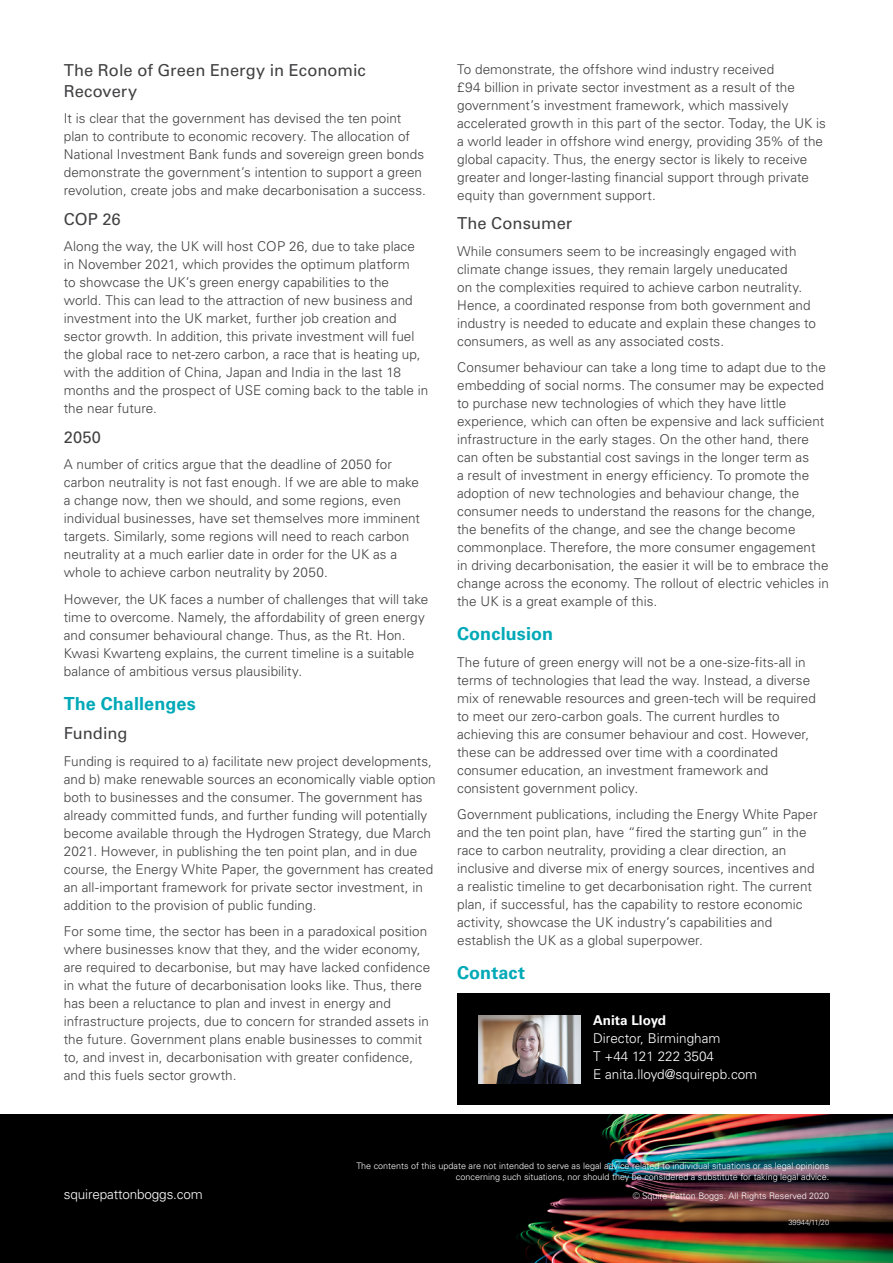
<style>
.page{position:relative;width:893px;height:1263px;background:#fff}
.page>*{position:absolute;margin:0;border:0;box-sizing:border-box;transform-origin:0 0}
.Body{font:700 18px "Univers LTCYR 65";letter-spacing:.005em;color:#00a9b7}
.Body-2{font:16.5px/21px "Univers LTCYR 55 Roman";color:#414042}
.Body-3{font:300 13.5px/18px "Univers LTCYR 45";letter-spacing:.005em;color:#414042}
.Contact{font:300 13.5px/18px "Univers LTCYR 45";color:#fff}
.t1{font:300 9px/10.8px "Univers LTCYR 45";color:#fff;text-align:right}
.t2{font:300 7.5px "Univers LTCYR 45";color:#fff}
.s1{font-family:"Univers LTCYR 65";font-weight:700}
</style>
<div class="page">
<div style="left:0;top:1114px;width:893px;height:149px;background:#000"></div>
<img style="left:516px;top:1114px;width:377px;height:149px">
<div style="left:457px;top:994px;width:372px;height:111px;background:#000"></div>
<img style="left:478px;top:1015px;width:102px;height:68px">
<p class="Body-2" style="left:64px;top:59px;width:304px">The Role of Green Energy in Economic<br>Recovery</p>
<p class="Body-3" style="left:64px;top:109px;width:364px">It is clear that the government has devised the ten point plan to contribute to economic recovery. The allocation of National Investment Bank funds and sovereign green bonds demonstrate the government’s intention to support a green revolution, create jobs and make decarbonisation a success.</p>
<p class="Body-2" style="left:64px;top:208px;width:58px">COP 26</p>
<p class="Body-3" style="left:64px;top:237px;width:366px">Along the way, the UK will host COP 26, due to take place in November 2021, which provides the optimum platform<br>to showcase the UK’s green energy capabilities to the world. This can lead to the attraction of new business and investment into the UK market, further job creation and sector growth. In addition, this private investment will fuel the global race to net-zero carbon, a race that is heating up, with the addition of China, Japan and India in the last 18 months and the prospect of USE coming back to the table in the near future.</p>
<p class="Body-2" style="left:64px;top:426px;width:39px">2050</p>
<p class="Body-3" style="left:64px;top:455px;width:358px">A number of critics argue that the deadline of 2050 for carbon neutrality is not fast enough. If we are able to make a change now, then we should, and some regions, even individual businesses, have set themselves more imminent targets. Similarly, some regions will need to reach carbon neutrality at a much earlier date in order for the UK as a whole to achieve carbon neutrality by 2050.</p>
<p class="Body-3" style="left:64px;top:590px;width:366px">However, the UK faces a number of challenges that will take time to overcome. Namely, the affordability of green energy and consumer behavioural change. Thus, as the Rt. Hon.<br>Kwasi Kwarteng explains, the current timeline is a suitable balance of ambitious versus plausibility.</p>
<p class="Body" style="left:64px;top:691px;width:133px">The Challenges</p>
<p class="Body-2" style="left:64px;top:722px;width:65px">Funding</p>
<p class="Body-3" style="left:64px;top:752px;width:374px">Funding is required to a) facilitate new project developments, and b) make renewable sources an economically viable option both to businesses and the consumer. The government has already committed funds, and further funding will potentially become available through the Hydrogen Strategy, due March 2021. However, in publishing the ten point plan, and in due course, the Energy White Paper, the government has created an all-important framework for private sector investment, in addition to the provision of public funding.</p>
<p class="Body-3" style="left:64px;top:922px;width:368px">For some time, the sector has been in a paradoxical position where businesses know that they, and the wider economy, are required to decarbonise, but may have lacked confidence in what the future of decarbonisation looks like. Thus, there has been a reluctance to plan and invest in energy and infrastructure projects, due to concern for stranded assets in the future. Government plans enable businesses to commit to, and invest in, decarbonisation with greater confidence, and this fuels sector growth.</p>
<p class="Body-3" style="left:457px;top:59px;width:370px">To demonstrate, the offshore wind industry received<br>£94 billion in private sector investment as a result of the government’s investment framework, which massively accelerated growth in this part of the sector. Today, the UK is a world leader in offshore wind energy, providing 35% of the global capacity. Thus, the energy sector is likely to receive greater and longer-lasting financial support through private equity than government support.</p>
<p class="Body-2" style="left:457px;top:212px;width:117px">The Consumer</p>
<p class="Body-3" style="left:457px;top:241px;width:360px">While consumers seem to be increasingly engaged with climate change issues, they remain largely uneducated<br>on the complexities required to achieve carbon neutrality.<br>Hence, a coordinated response from both government and industry is needed to educate and explain these changes to consumers, as well as any associated costs.</p>
<p class="Body-3" style="left:457px;top:358px;width:373px">Consumer behaviour can take a long time to adapt due to the embedding of social norms. The consumer may be expected to purchase new technologies of which they have little experience, which can often be expensive and lack sufficient infrastructure in the early stages. On the other hand, there can often be substantial cost savings in the longer term as<br>a result of investment in energy efficiency. To promote the adoption of new technologies and behaviour change, the consumer needs to understand the reasons for the change, the benefits of the change, and see the change become commonplace. Therefore, the more consumer engagement in driving decarbonisation, the easier it will be to embrace the change across the economy. The rollout of electric vehicles in the UK is a great example of this.</p>
<p class="Body" style="left:457px;top:621px;width:97px">Conclusion</p>
<p class="Body-3" style="left:457px;top:652px;width:360px">The future of green energy will not be a one-size-fits-all in terms of technologies that lead the way. Instead, a diverse mix of renewable resources and green-tech will be required to meet our zero-carbon goals. The current hurdles to achieving this are consumer behaviour and cost. However, these can be addressed over time with a coordinated consumer education, an investment framework and consistent government policy.</p>
<p class="Body-3" style="left:457px;top:805px;width:362px">Government publications, including the Energy White Paper and the ten point plan, have “fired the starting gun” in the race to carbon neutrality, providing a clear direction, an inclusive and diverse mix of energy sources, incentives and a realistic timeline to get decarbonisation right. The current plan, if successful, has the capability to restore economic activity, showcase the UK industry’s capabilities and establish the UK as a global superpower.</p>
<p class="Body" style="left:457px;top:960px;width:69px">Contact</p>
<p class="Contact" style="left:593px;top:1010px;width:166px"><span class="s1">Anita Lloyd<br></span>Director, Birmingham<br>T +44 121 222 3504<br>E anita.lloyd@squirepb.com</p>
<p class="t1" style="left:356px;top:1160px;width:474px">The contents of this update are not intended to serve as legal advice related to individual situations or as legal opinions concerning such situations, nor should they be considered a substitute for taking legal advice.</p>
<p class="Contact" style="left:64px;top:1185px;width:141px">squirepattonboggs.com</p>
<p class="t1" style="left:633px;top:1190px;width:198px">© Squire Patton Boggs. All Rights Reserved 2020</p>
<p class="t2" style="left:788px;top:1217px;width:42px">39944/11/20</p>
</div>
